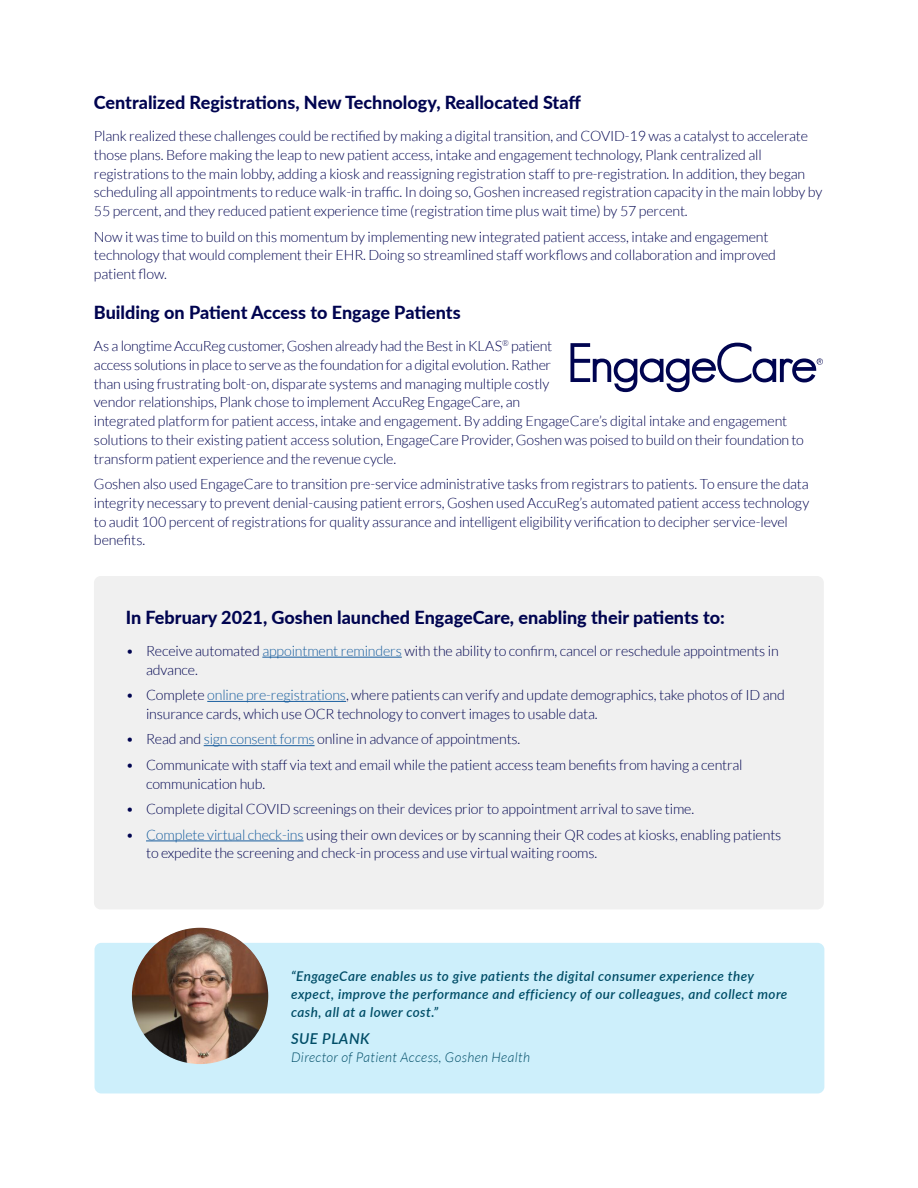
<style>
.page{position:relative;width:918px;height:1188px;background:#fff}
.page>*{position:absolute;margin:0;border:0;box-sizing:border-box;transform-origin:0 0}
.MINOR_SUBHEAD_12_16{font:800 18px "Lato";color:#000450}
.QUOTE-_ITALIC_9_12{font:italic 600 15px "Lato";letter-spacing:.03em;color:#004d67}
.BODY_COPY{font:300 14.25px/18.8px "Lato";letter-spacing:-.01em;color:#000450}
.QUOTE-_ITALIC_9_12-2{font:italic 600 13.5px/18px "Lato";letter-spacing:.03em;color:#004d67}
.QUOTE-_ITALIC_9_12-3{font:italic 300 13.5px "Lato";letter-spacing:.03em;color:#004d67}
.s1{color:#175d9e}
</style>
<div class="page">
<div style="left:94px;top:943px;width:730px;height:151px;background:#cdeffb;border-radius:7px"></div>
<div style="left:94px;top:576px;width:730px;height:333px;background:#f0f0f0;border-radius:7px"></div>
<hr style="left:262px;top:657px;width:140px;height:1px;background:#175d9e">
<hr style="left:207px;top:701px;width:139px;height:1px;background:#175d9e">
<hr style="left:204px;top:745px;width:111px;height:1px;background:#175d9e">
<hr style="left:146px;top:841px;width:158px;height:1px;background:#175d9e">
<img style="left:132px;top:928px;width:136px;height:136px;border-radius:68px">
<svg style="left:570px;top:343px;width:253px;height:49px"></svg>
<p class="MINOR_SUBHEAD_12_16" style="left:94px;top:89px;width:488px">Centralized Registrations, New Technology, Reallocated Staff</p>
<p class="BODY_COPY" style="left:94px;top:127px;width:730px">Plank realized these challenges could be rectified by making a digital transition, and COVID-19 was a catalyst to accelerate those plans. Before making the leap to new patient access, intake and engagement technology, Plank centralized all registrations to the main lobby, adding a kiosk and reassigning registration staff to pre-registration. In addition, they began scheduling all appointments to reduce walk-in traffic. In doing so, Goshen increased registration capacity in the main lobby by 55 percent, and they reduced patient experience time (registration time plus wait time) by 57 percent.</p>
<p class="BODY_COPY" style="left:94px;top:227px;width:684px">Now it was time to build on this momentum by implementing new integrated patient access, intake and engagement technology that would complement their EHR. Doing so streamlined staff workflows and collaboration and improved patient flow.</p>
<p class="MINOR_SUBHEAD_12_16" style="left:94px;top:299px;width:368px">Building on Patient Access to Engage Patients</p>
<p class="BODY_COPY" style="left:94px;top:337px;width:712px">As a longtime AccuReg customer, Goshen already had the Best in KLAS<sup>®</sup> patient<br>access solutions in place to serve as the foundation for a digital evolution. Rather<br>than using frustrating bolt-on, disparate systems and managing multiple costly<br>vendor relationships, Plank chose to implement AccuReg EngageCare, an<br>integrated platform for patient access, intake and engagement. By adding EngageCare’s digital intake and engagement solutions to their existing patient access solution, EngageCare Provider, Goshen was poised to build on their foundation to transform patient experience and the revenue cycle.</p>
<p class="BODY_COPY" style="left:94px;top:475px;width:717px">Goshen also used EngageCare to transition pre-service administrative tasks from registrars to patients. To ensure the data integrity necessary to prevent denial-causing patient errors, Goshen used AccuReg’s automated patient access technology to audit 100 percent of registrations for quality assurance and intelligent eligibility verification to decipher service-level benefits.</p>
<p class="MINOR_SUBHEAD_12_16" style="left:126px;top:604px;width:601px">In February 2021, Goshen launched EngageCare, enabling their patients to:</p>
<p class="BODY_COPY" style="left:146px;top:642px;width:634px;text-indent:-20px">• Receive automated <span class="s1">appointment reminders</span> with the ability to confirm, cancel or reschedule appointments in advance.</p>
<p class="BODY_COPY" style="left:146px;top:686px;width:640px;text-indent:-20px">• Complete <span class="s1">online pre-registrations</span>, where patients can verify and update demographics, take photos of ID and insurance cards, which use OCR technology to convert images to usable data.</p>
<p class="BODY_COPY" style="left:126px;top:730px;width:396px">• Read and <span class="s1">sign consent forms</span> online in advance of appointments.</p>
<p class="BODY_COPY" style="left:146px;top:756px;width:598px;text-indent:-20px">• Communicate with staff via text and email while the patient access team benefits from having a central communication hub.</p>
<p class="BODY_COPY" style="left:126px;top:800px;width:570px">• Complete digital COVID screenings on their devices prior to appointment arrival to save time.</p>
<p class="BODY_COPY" style="left:146px;top:825px;width:637px;text-indent:-20px">• <span class="s1">Complete virtual check-ins</span> using their own devices or by scanning their QR codes at kiosks, enabling patients to expedite the screening and check-in process and use virtual waiting rooms.</p>
<p class="QUOTE-_ITALIC_9_12-2" style="left:291px;top:966px;width:498px">“EngageCare enables us to give patients the digital consumer experience they expect, improve the performance and efficiency of our colleagues, and collect more cash, all at a lower cost.”</p>
<p class="QUOTE-_ITALIC_9_12" style="left:291px;top:1027px;width:80px">SUE PLANK</p>
<p class="QUOTE-_ITALIC_9_12-3" style="left:291px;top:1050px;width:240px">Director of Patient Access, Goshen Health</p>
</div>
